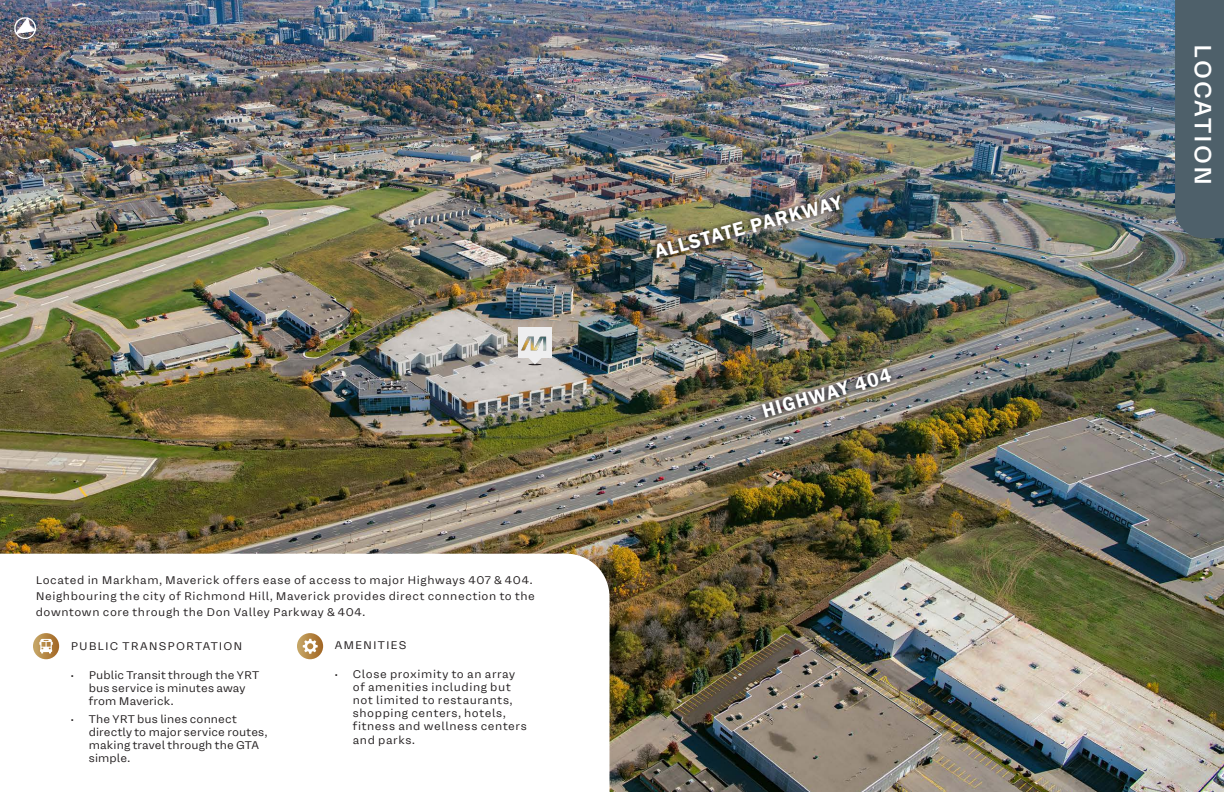
<style>
.page{position:relative;width:1224px;height:792px;background:#fff}
.page>*{position:absolute;margin:0;border:0;box-sizing:border-box;transform-origin:0 0}
.t1{font:500 23.3px "Mena Grotesk";letter-spacing:.09em;color:#fff}
.t2{font:600 20px "Franklin Gothic";color:#fff}
.t3{font:11px/13.2px "Mena Grotesk";letter-spacing:.055em;color:#231f20}
.t4{font:11px/13.2px "Mena Grotesk";letter-spacing:.015em;color:#231f20}
.t5{font:11px "Mena Grotesk";letter-spacing:.1em;color:#231f20}
.t6{font:11px "Mena Grotesk";letter-spacing:.085em;color:#231f20}
</style>
<div class="page">
<img style="left:0;top:0;width:1224px;height:792px">
<img style="left:754px;top:360px;width:146px;height:66px">
<img style="left:646px;top:187px;width:205px;height:79px">
<div style="left:1175px;top:0;width:49px;height:238px;background:#4e606a"></div>
<svg style="left:0;top:554px;width:610px;height:238px"></svg>
<svg style="left:13px;top:16px;width:24px;height:24px"></svg>
<svg style="left:297px;top:633px;width:26px;height:26px"></svg>
<svg style="left:303px;top:639px;width:15px;height:15px"></svg>
<svg style="left:33px;top:633px;width:26px;height:26px"></svg>
<svg style="left:39px;top:639px;width:14px;height:14px"></svg>
<div style="left:518px;top:328px;width:34px;height:30px;background:#eeeeef"></div>
<svg style="left:527px;top:358px;width:16px;height:7px"></svg>
<img style="left:522px;top:336px;width:25px;height:15px">
<p class="t3" style="left:36px;top:572px;width:501px;line-height:16px">Located in Markham, Maverick offers ease of access to major Highways 407 &amp; 404.<br>Neighbouring the city of Richmond Hill, Maverick provides direct connection to the downtown core through the Don Valley Parkway &amp; 404.</p>
<p class="t5" style="left:71px;top:638px;width:173px">PUBLIC TRANSPORTATION</p>
<p class="t4" style="left:89px;top:668px;width:172px;text-indent:-18px">• Public Transit through the YRT bus service is minutes away from Maverick.</p>
<p class="t4" style="left:89px;top:712px;width:180px;text-indent:-18px">• The YRT bus lines connect directly to major service routes, making travel through the GTA simple.</p>
<p class="t6" style="left:335px;top:637px;width:73px">AMENITIES</p>
<p class="t3" style="left:353px;top:667px;width:176px;text-indent:-18px">• Close proximity to an array of amenities including but not limited to restaurants, shopping centers, hotels, fitness and wellness centers and parks.</p>
<p class="t2" style="left:652px;top:240px;width:194px;rotate:-15deg">ALLSTATE PARKWAY</p>
<p class="t2" style="left:759px;top:400px;width:135px;rotate:-16deg">HIGHWAY 404</p>
<p class="t1" style="left:1219px;top:44px;width:143px;rotate:90deg">LOCATION</p>
</div>
